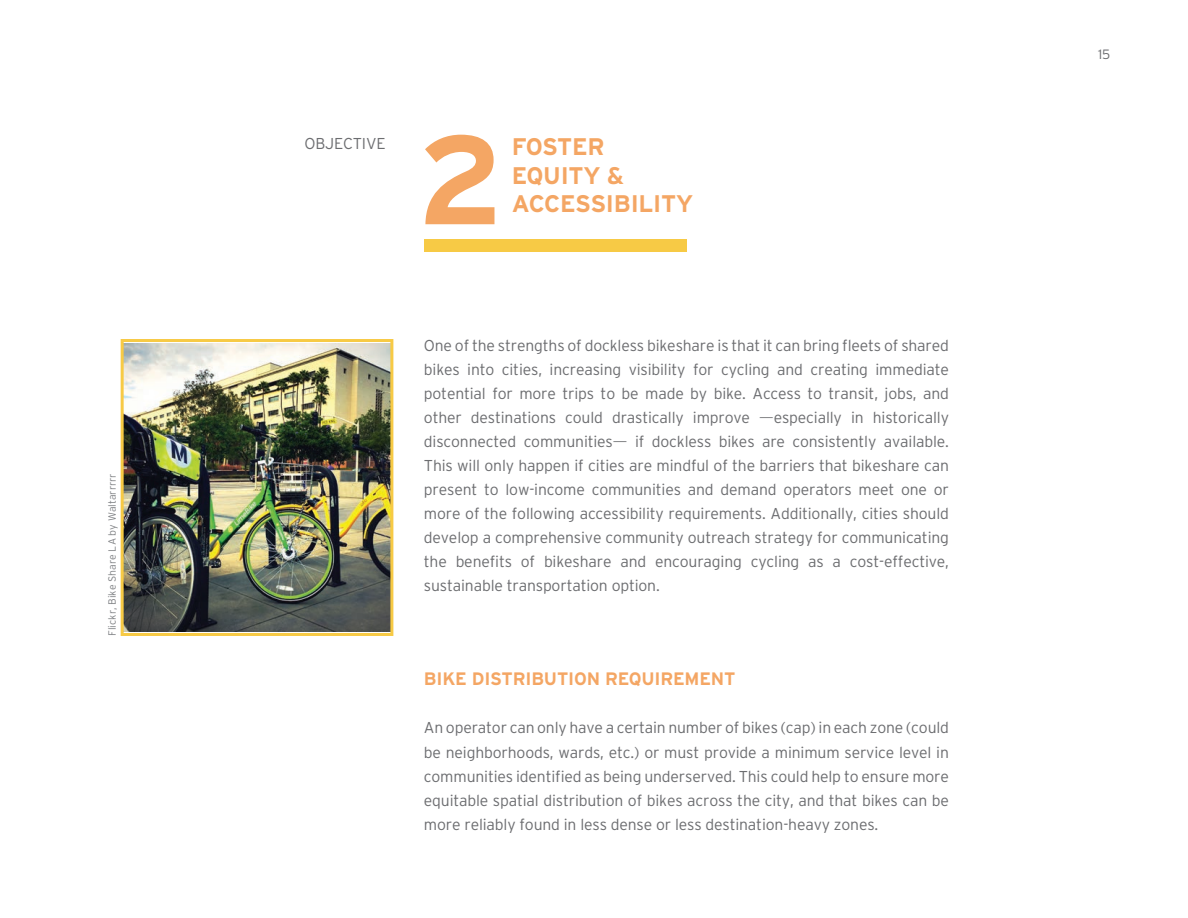
<style>
.page{position:relative;width:1188px;height:918px;background:#fff}
.page>*{position:absolute;margin:0;border:0;box-sizing:border-box;transform-origin:0 0}
.t1{font:700 126px "Interstate";color:#f4a664}
.t2{font:700 24px/28.5px "Interstate";letter-spacing:-.01em;color:#f4a664}
.t3{font:700 18px "Interstate";letter-spacing:-.01em;color:#f4a664}
.t4{font:300 15.75px/24px "Interstate";letter-spacing:-.01em;color:#6c6d70;text-align:justify}
.t5{font:300 13.5px "Interstate";color:#6c6d70}
.t6{font:300 10.5px "Interstate";color:#808285}
.s1{font-family:"Minion Pro";font-weight:400}
</style>
<div class="page">
<div style="left:424px;top:239px;width:262px;height:13px;background:#f7ca45"></div>
<img style="left:125px;top:343px;width:264px;height:289px">
<div style="left:121px;top:339px;width:272px;height:297px;border:3px solid #f7ca45"></div>
<p class="t6" style="left:108px;top:636px;width:164px;rotate:-90deg">Flickr, Bike Share LA by Waltarrrrr</p>
<p class="t4" style="left:304px;top:132px;width:83px">OBJECTIVE</p>
<h1 class="t1" style="left:417px;top:110px;width:88px">2</h1>
<h2 class="t2" style="left:512px;top:133px;width:183px">FOSTER<br>EQUITY &amp;<br>ACCESSIBILITY</h2>
<p class="t4" style="left:424px;top:334px;width:527px">One of the strengths of dockless bikeshare is that it can bring fleets of shared bikes into cities, increasing visibility for cycling and creating immediate potential for more trips to be made by bike. Access to transit, jobs, and other destinations could drastically improve <span class="s1">—</span>especially in historically disconnected communities<span class="s1">—</span> if dockless bikes are consistently available.<br>This will only happen if cities are mindful of the barriers that bikeshare can present to low-income communities and demand operators meet one or more of the following accessibility requirements. Additionally, cities should develop a comprehensive community outreach strategy for communicating the benefits of bikeshare and encouraging cycling as a cost-effective, sustainable transportation option.</p>
<p class="t3" style="left:424px;top:669px;width:313px">BIKE DISTRIBUTION REQUIREMENT</p>
<p class="t4" style="left:424px;top:717px;width:527px">An operator can only have a certain number of bikes (cap) in each zone (could be neighborhoods, wards, etc.) or must provide a minimum service level in communities identified as being underserved. This could help to ensure more equitable spatial distribution of bikes across the city, and that bikes can be more reliably found in less dense or less destination-heavy zones.</p>
<p class="t5" style="left:1098px;top:48px;width:14px">15</p>
</div>
